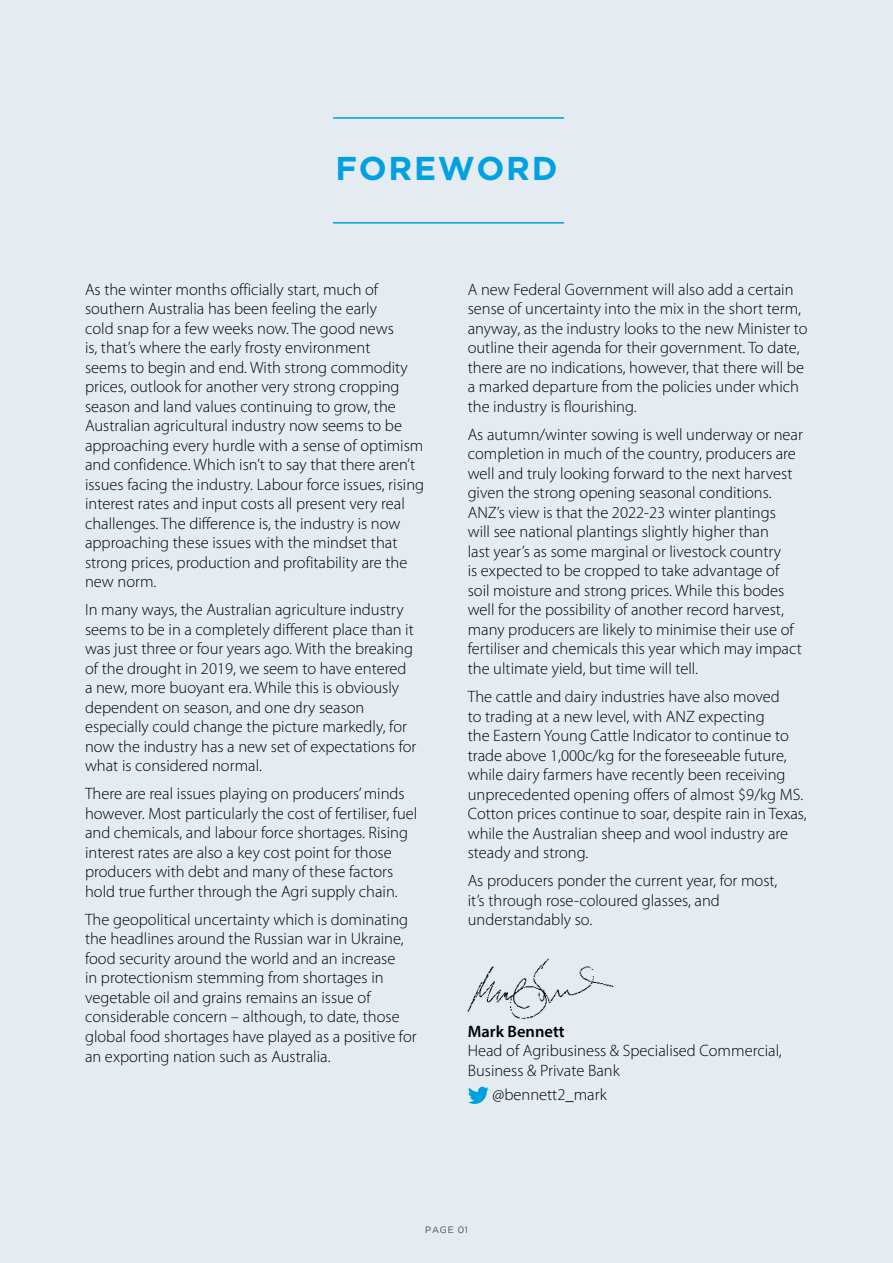
<style>
.page{position:relative;width:893px;height:1263px;background:#e4ecf1}
.page>*{position:absolute;margin:0;border:0;box-sizing:border-box;transform-origin:0 0}
.t1{font:700 33px "Gotham";letter-spacing:.05em;color:#00a1e0}
.t2{font:300 16.5px/19.5px "Myriad Pro";color:#000}
.t3{font:600 16.5px "Myriad Pro";color:#000}
.t4{font:300 9px "Gotham";letter-spacing:.085em;color:#58595b}
</style>
<div class="page">
<hr style="left:333px;top:117px;width:231px;height:2px;background:#00a1e0">
<hr style="left:333px;top:222px;width:231px;height:2px;background:#00a1e0">
<img style="left:468px;top:958px;width:146px;height:62px">
<svg style="left:468px;top:1087px;width:21px;height:17px"></svg>
<h1 class="t1" style="left:335px;top:150px;width:223px">FOREWORD</h1>
<p class="t2" style="left:85px;top:279px;width:341px">As the winter months officially start, much of southern Australia has been feeling the early<br>cold snap for a few weeks now. The good news<br>is, that’s where the early frosty environment<br>seems to begin and end. With strong commodity prices, outlook for another very strong cropping season and land values continuing to grow, the Australian agricultural industry now seems to be approaching every hurdle with a sense of optimism and confidence. Which isn’t to say that there aren’t issues facing the industry. Labour force issues, rising interest rates and input costs all present very real challenges. The difference is, the industry is now approaching these issues with the mindset that strong prices, production and profitability are the new norm.</p>
<p class="t2" style="left:85px;top:600px;width:333px">In many ways, the Australian agriculture industry seems to be in a completely different place than it was just three or four years ago. With the breaking of the drought in 2019, we seem to have entered a new, more buoyant era. While this is obviously dependent on season, and one dry season especially could change the picture markedly, for now the industry has a new set of expectations for what is considered normal.</p>
<p class="t2" style="left:85px;top:784px;width:334px">There are real issues playing on producers’ minds however. Most particularly the cost of fertiliser, fuel and chemicals, and labour force shortages. Rising interest rates are also a key cost point for those producers with debt and many of these factors hold true further through the Agri supply chain.</p>
<p class="t2" style="left:85px;top:909px;width:333px">The geopolitical uncertainty which is dominating the headlines around the Russian war in Ukraine, food security around the world and an increase<br>in protectionism stemming from shortages in vegetable oil and grains remains an issue of considerable concern – although, to date, those global food shortages have played as a positive for an exporting nation such as Australia.</p>
<p class="t2" style="left:468px;top:279px;width:341px">A new Federal Government will also add a certain sense of uncertainty into the mix in the short term, anyway, as the industry looks to the new Minister to outline their agenda for their government. To date, there are no indications, however, that there will be a marked departure from the policies under which the industry is flourishing.</p>
<p class="t2" style="left:468px;top:424px;width:337px">As autumn/winter sowing is well underway or near completion in much of the country, producers are well and truly looking forward to the next harvest given the strong opening seasonal conditions.<br>ANZ’s view is that the 2022-23 winter plantings<br>will see national plantings slightly higher than<br>last year’s as some marginal or livestock country<br>is expected to be cropped to take advantage of soil moisture and strong prices. While this bodes well for the possibility of another record harvest, many producers are likely to minimise their use of fertiliser and chemicals this year which may impact the ultimate yield, but time will tell.</p>
<p class="t2" style="left:468px;top:687px;width:341px">The cattle and dairy industries have also moved<br>to trading at a new level, with ANZ expecting<br>the Eastern Young Cattle Indicator to continue to trade above 1,000c/kg for the foreseeable future, while dairy farmers have recently been receiving unprecedented opening offers of almost $9/kg MS.<br>Cotton prices continue to soar, despite rain in Texas, while the Australian sheep and wool industry are steady and strong.</p>
<p class="t2" style="left:468px;top:871px;width:311px">As producers ponder the current year, for most, it’s through rose-coloured glasses, and understandably so.</p>
<p class="t3" style="left:468px;top:1021px;width:98px">Mark Bennett</p>
<p class="t2" style="left:468px;top:1041px;width:316px">Head of Agribusiness &amp; Specialised Commercial,<br>Business &amp; Private Bank</p>
<p class="t2" style="left:493px;top:1084px;width:116px">@bennett2_mark</p>
<p class="t4" style="left:425px;top:1225px;width:44px">PAGE 01</p>
</div>
